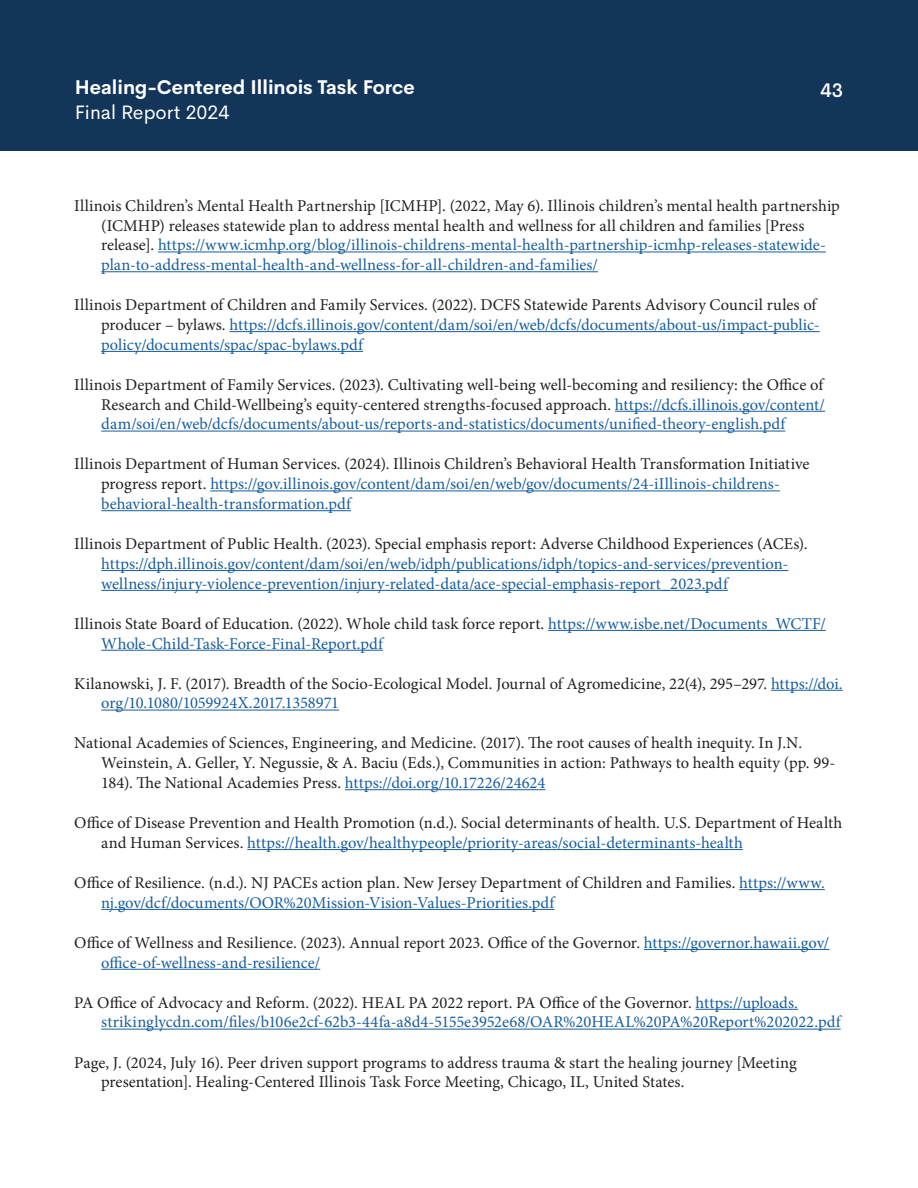
<style>
.page{position:relative;width:918px;height:1188px;background:#fff}
.page>*{position:absolute;margin:0;border:0;box-sizing:border-box;transform-origin:0 0}
.t1{font:700 19.5px "Cerebri Sans";color:#fff}
.t2{font:19.5px "Cerebri Sans";color:#fff}
.t3{font:500 19.5px "Cerebri Sans";color:#fff}
.Reference_list{font:16.5px/19.8px "Minion Pro";color:#231f20}
.Reference_list-2{font:16.5px/19.8px "Minion Pro";color:#175d9e}
.s1{color:#175d9e}
.s2{color:#231f20}
</style>
<div class="page">
<div style="left:0;top:0;width:918px;height:150px;background:#123559"></div>
<hr style="left:158px;top:252px;width:668px;height:1px;background:#175d9e">
<hr style="left:101px;top:271px;width:497px;height:1px;background:#175d9e">
<hr style="left:230px;top:331px;width:590px;height:1px;background:#175d9e">
<hr style="left:101px;top:351px;width:262px;height:1px;background:#175d9e">
<hr style="left:615px;top:411px;width:210px;height:1px;background:#175d9e">
<hr style="left:101px;top:431px;width:684px;height:1px;background:#175d9e">
<hr style="left:210px;top:491px;width:570px;height:1px;background:#175d9e">
<hr style="left:101px;top:510px;width:250px;height:1px;background:#175d9e">
<hr style="left:101px;top:570px;width:687px;height:1px;background:#175d9e">
<hr style="left:101px;top:590px;width:627px;height:1px;background:#175d9e">
<hr style="left:548px;top:630px;width:278px;height:1px;background:#175d9e">
<hr style="left:101px;top:650px;width:282px;height:1px;background:#175d9e">
<hr style="left:771px;top:690px;width:72px;height:1px;background:#175d9e">
<hr style="left:101px;top:710px;width:238px;height:1px;background:#175d9e">
<hr style="left:345px;top:789px;width:200px;height:1px;background:#175d9e">
<hr style="left:247px;top:849px;width:496px;height:1px;background:#175d9e">
<hr style="left:739px;top:889px;width:86px;height:1px;background:#175d9e">
<hr style="left:101px;top:909px;width:454px;height:1px;background:#175d9e">
<hr style="left:644px;top:949px;width:185px;height:1px;background:#175d9e">
<hr style="left:101px;top:969px;width:219px;height:1px;background:#175d9e">
<hr style="left:696px;top:1009px;width:102px;height:1px;background:#175d9e">
<hr style="left:101px;top:1029px;width:740px;height:1px;background:#175d9e">
<p class="t1" style="left:75px;top:71px;width:341px">Healing-Centered Illinois Task Force</p>
<p class="t2" style="left:75px;top:97px;width:156px">Final Report 2024</p>
<p class="t3" style="left:820px;top:74px;width:24px">43</p>
<p class="Reference_list" style="left:101px;top:196px;width:740px;text-indent:-27px">Illinois Children’s Mental Health Partnership [ICMHP]. (2022, May 6). Illinois children’s mental health partnership (ICMHP) releases statewide plan to address mental health and wellness for all children and families [Press release]. <span class="s1">https://www.icmhp.org/blog/illinois-childrens-mental-health-partnership-icmhp-releases-statewide&shy;plan-to-address-mental-health-and-wellness-for-all-children-and-families/</span></p>
<p class="Reference_list-2" style="left:101px;top:295px;width:720px;text-indent:-27px"><span class="s2">Illinois Department of Children and Family Services. (2022). DCFS Statewide Parents Advisory Council rules of producer – bylaws.</span> https://dcfs.illinois.gov/content/dam/soi/en/web/dcfs/documents/about-us/impact-public&shy;policy/documents/spac/spac-bylaws.pdf</p>
<p class="Reference_list" style="left:101px;top:375px;width:725px;text-align:justify;text-indent:-27px">Illinois Department of Family Services. (2023). Cultivating well-being well-becoming and resiliency: the Office of Research and Child-Wellbeing’s equity-centered strengths-focused approach. <span class="s1">https://dcfs.illinois.gov/content/ dam/soi/en/web/dcfs/documents/about-us/reports-and-statistics/documents/unified-theory-english.pdf</span></p>
<p class="Reference_list-2" style="left:101px;top:454px;width:710px;text-indent:-27px"><span class="s2">Illinois Department of Human Services. (2024). Illinois Children’s Behavioral Health Transformation Initiative progress report.</span> https://gov.illinois.gov/content/dam/soi/en/web/gov/documents/24-iIllinois-childrens&shy;behavioral-health-transformation.pdf</p>
<p class="Reference_list-2" style="left:101px;top:534px;width:708px;text-indent:-27px"><span class="s2">Illinois Department of Public Health. (2023). Special emphasis report: Adverse Childhood Experiences (ACEs). </span>https://dph.illinois.gov/content/dam/soi/en/web/idph/publications/idph/topics-and-services/prevention&shy;wellness/injury-violence-prevention/injury-related-data/ace-special-emphasis-report_2023.pdf</p>
<p class="Reference_list-2" style="left:101px;top:614px;width:726px;text-indent:-27px"><span class="s2">Illinois State Board of Education. (2022). Whole child task force report.</span> https://www.isbe.net/Documents_WCTF/<br>Whole-Child-Task-Force-Final-Report.pdf</p>
<p class="Reference_list" style="left:101px;top:674px;width:743px;text-indent:-27px">Kilanowski, J. F. (2017). Breadth of the Socio-Ecological Model. Journal of Agromedicine, 22(4), 295–297. <span class="s1">https://doi. org/10.1080/1059924X.2017.1358971</span></p>
<p class="Reference_list" style="left:101px;top:733px;width:736px;text-indent:-27px">National Academies of Sciences, Engineering, and Medicine. (2017). The root causes of health inequity. In J.N.<br>Weinstein, A. Geller, Y. Negussie, &amp; A. Baciu (Eds.), Communities in action: Pathways to health equity (pp. 99-<br>184). The National Academies Press. <span class="s1">https://doi.org/10.17226/24624</span></p>
<p class="Reference_list" style="left:101px;top:813px;width:743px;text-indent:-27px">Office of Disease Prevention and Health Promotion (n.d.). Social determinants of health. U.S. Department of Health and Human Services. <span class="s1">https://health.gov/healthypeople/priority-areas/social-determinants-health</span></p>
<p class="Reference_list" style="left:101px;top:873px;width:725px;text-indent:-27px">Office of Resilience. (n.d.). NJ PACEs action plan. New Jersey Department of Children and Families. <span class="s1">https://www. nj.gov/dcf/documents/OOR%20Mission-Vision-Values-Priorities.pdf</span></p>
<p class="Reference_list" style="left:101px;top:933px;width:730px;text-indent:-27px">Office of Wellness and Resilience. (2023). Annual report 2023. Office of the Governor. <span class="s1">https://governor.hawaii.gov/ office-of-wellness-and-resilience/</span></p>
<p class="Reference_list-2" style="left:101px;top:993px;width:741px;text-indent:-27px"><span class="s2">PA Office of Advocacy and Reform. (2022). HEAL PA 2022 report. PA Office of the Governor.</span> https://uploads. strikinglycdn.com/files/b106e2cf-62b3-44fa-a8d4-5155e3952e68/OAR%20HEAL%20PA%20Report%202022.pdf</p>
<p class="Reference_list" style="left:101px;top:1052px;width:697px;text-indent:-27px">Page, J. (2024, July 16). Peer driven support programs to address trauma &amp; start the healing journey [Meeting presentation]. Healing-Centered Illinois Task Force Meeting, Chicago, IL, United States.</p>
</div>
